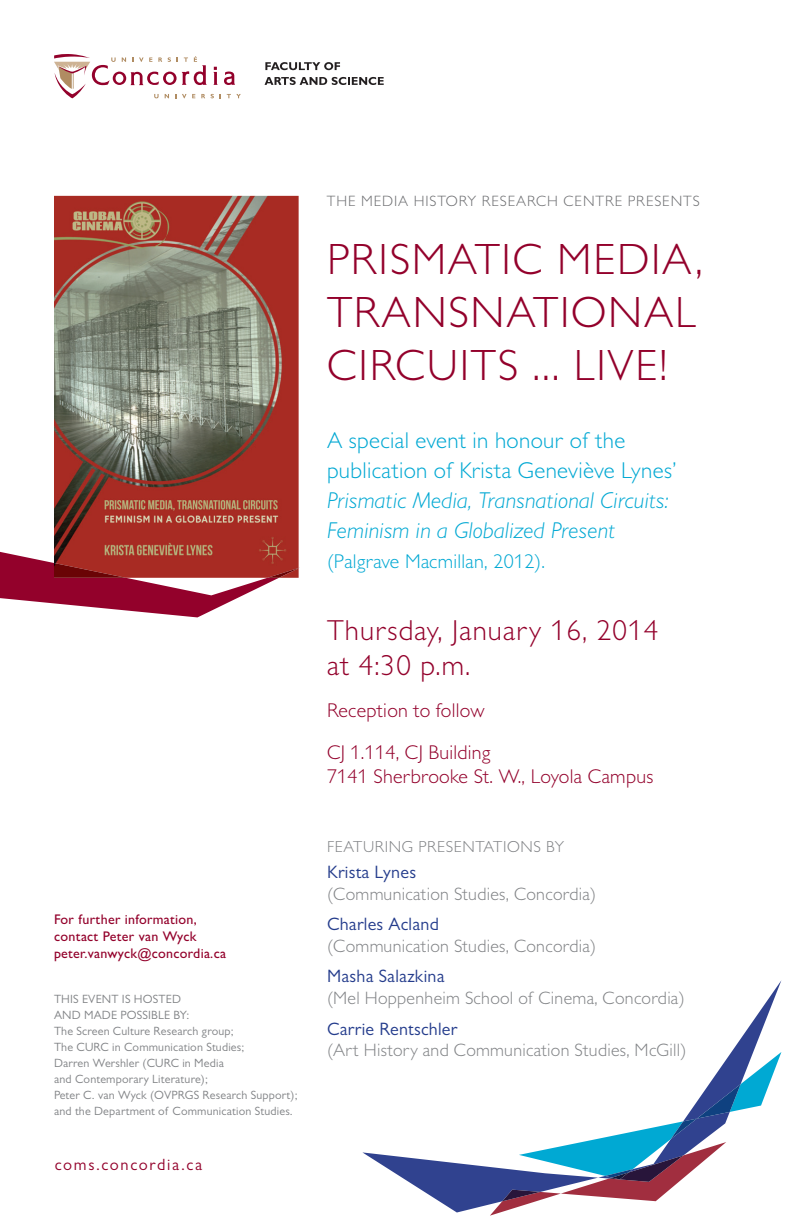
<style>
.page{position:relative;width:792px;height:1224px;background:#fff}
.page>*{position:absolute;margin:0;border:0;box-sizing:border-box;transform-origin:0 0}
.t1{font:300 44px/52.8px "Gill Sans MT Pro";letter-spacing:.04em;color:#93012b}
.t2{font:300 29px/34.8px "Gill Sans MT Pro";letter-spacing:.04em;color:#93012b}
.t3{font:italic 300 23px/30px "Gill Sans MT Pro";letter-spacing:.015em;color:#00a8d3}
.t4{font:300 23px/30px "Gill Sans MT Pro";letter-spacing:.015em;color:#00a8d3}
.t5{font:300 20px/42px "Gill Sans MT Pro";letter-spacing:.015em;color:#93012b}
.t6{font:300 20px "Gill Sans MT Pro";letter-spacing:.015em;color:#00a8d3}
.t7{font:300 18px "Gill Sans MT Pro";letter-spacing:.015em;color:#808285}
.t8{font:18px "Gill Sans MT Pro";letter-spacing:.015em;color:#243c8c}
.t9{font:16.4px "Gill Sans MT Pro";letter-spacing:.1em;color:#93012b}
.t10{font:300 16px "Gill Sans MT Pro";letter-spacing:.04em;color:#808285}
.t11{font:300 15px "Gill Sans MT Pro";letter-spacing:.06em;color:#6c6d70}
.t12{font:500 14px/16.8px "Gill Sans MT Pro";letter-spacing:.02em;color:#93012b}
.t13{font:12px/16px "Gill Sans MT Pro";letter-spacing:.015em;color:#808285}
</style>
<div class="page">
<svg style="left:54px;top:54px;width:187px;height:44px"></svg>
<svg style="left:265px;top:62px;width:75px;height:8px"></svg>
<svg style="left:265px;top:77px;width:119px;height:8px"></svg>
<svg style="left:362px;top:981px;width:419px;height:232px"></svg>
<svg style="left:490px;top:1052px;width:291px;height:164px"></svg>
<img style="left:54px;top:196px;width:245px;height:356px">
<svg style="left:0;top:552px;width:300px;height:65px"></svg>
<img style="left:54px;top:563px;width:245px;height:15px">
<p class="t12" style="left:54px;top:911px;width:174px">For further information, contact Peter van Wyck peter.vanwyck@concordia.ca</p>
<p class="t13" style="left:54px;top:991px;width:245px">THIS EVENT IS HOSTED<br>AND MADE POSSIBLE BY:<br>The Screen Culture Research group;<br>The CURC in Communication Studies;<br>Darren Wershler (CURC in Media<br>and Contemporary Literature);<br>Peter C. van Wyck (OVPRGS Research Support); and the Department of Communication Studies.</p>
<h3 class="t9" style="left:55px;top:1154px;width:149px">coms.concordia.ca</h3>
<p class="t11" style="left:327px;top:192px;width:374px">THE MEDIA HISTORY RESEARCH CENTRE PRESENTS</p>
<h1 class="t1" style="left:327px;top:232px;width:377px">PRISMATIC MEDIA,<br>TRANSNATIONAL<br>CIRCUITS ... LIVE!</h1>
<h3 class="t4" style="left:327px;top:425px;width:351px">A special event in honour of the publication of Krista Geneviève Lynes’</h3>
<h3 class="t3" style="left:327px;top:485px;width:343px">Prismatic Media, Transnational Circuits:<br>Feminism in a Globalized Present</h3>
<h3 class="t6" style="left:327px;top:549px;width:220px">(Palgrave Macmillan, 2012).</h3>
<h2 class="t2" style="left:327px;top:612px;width:333px">Thursday, January 16, 2014 at 4:30 p.m.</h2>
<h3 class="t5" style="left:327px;top:689px;width:165px">Reception to follow<br>CJ 1.114, CJ Building</h3>
<h3 class="t5" style="left:327px;top:755px;width:328px">7141 Sherbrooke St. W., Loyola Campus</h3>
<h3 class="t10" style="left:327px;top:837px;width:239px">FEATURING PRESENTATIONS BY</h3>
<h3 class="t8" style="left:327px;top:861px;width:91px">Krista Lynes</h3>
<h3 class="t7" style="left:327px;top:883px;width:271px">(Communication Studies, Concordia)</h3>
<h3 class="t8" style="left:327px;top:913px;width:113px">Charles Acland</h3>
<h3 class="t7" style="left:327px;top:935px;width:271px">(Communication Studies, Concordia)</h3>
<h3 class="t8" style="left:327px;top:966px;width:119px">Masha Salazkina</h3>
<h3 class="t7" style="left:327px;top:987px;width:359px">(Mel Hoppenheim School of Cinema, Concordia)</h3>
<h3 class="t8" style="left:327px;top:1018px;width:132px">Carrie Rentschler</h3>
<h3 class="t7" style="left:327px;top:1039px;width:361px">(Art History and Communication Studies, McGill)</h3>
</div>
